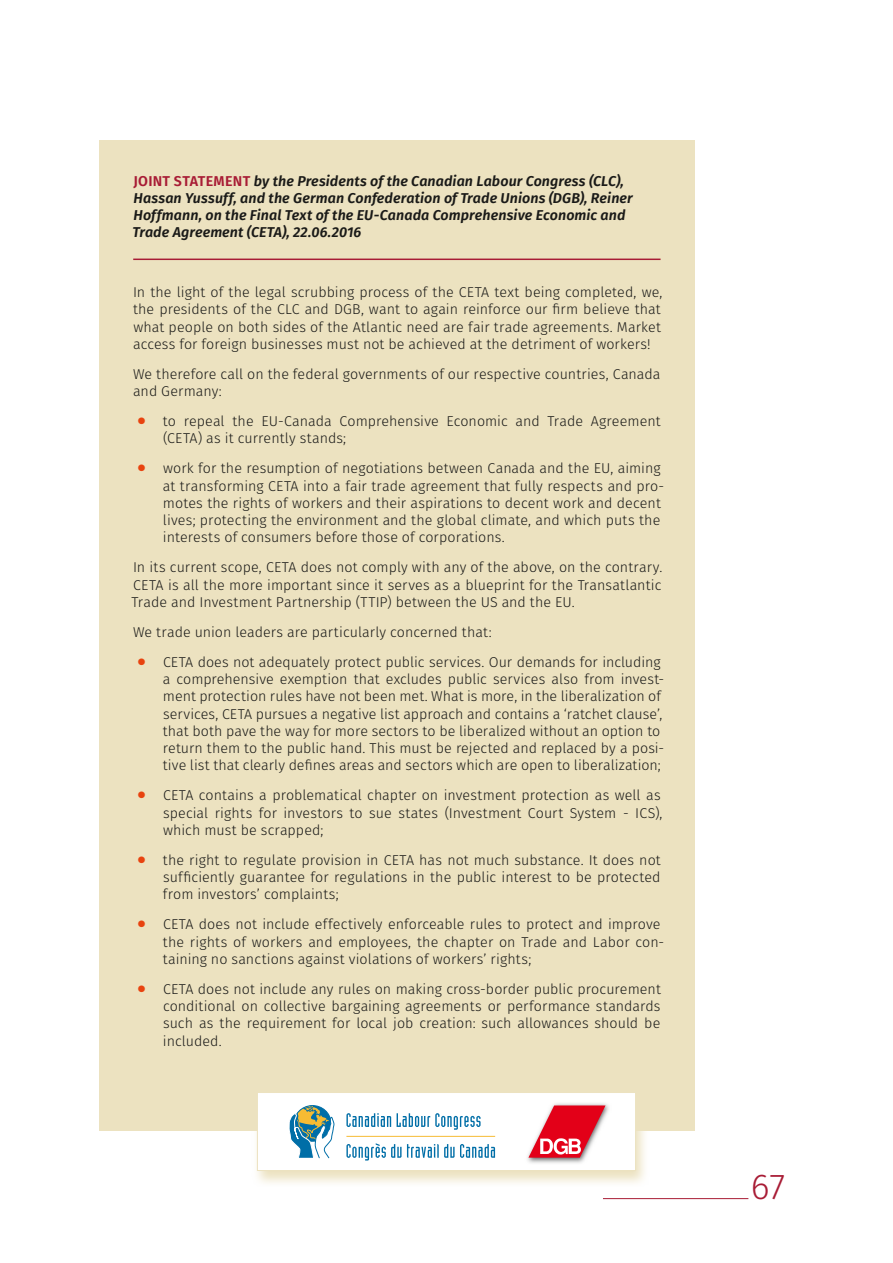
<style>
.page{position:relative;width:893px;height:1263px;background:#fff}
.page>*{position:absolute;margin:0;border:0;box-sizing:border-box;transform-origin:0 0}
.t1{font:300 36px "Fira Sans";color:#a81c35}
.t2{font:300 14.25px/17.2px "Fira Sans";letter-spacing:.005em;color:#1a1a18}
.t3{font:italic 600 14.25px/17.2px "Fira Sans";letter-spacing:.005em;color:#1a1a18}
.s1{font-style:normal;color:#a81c35}
.s2{font-weight:700;font-size:24px;color:#e8430f}
</style>
<div class="page">
<hr style="left:603px;top:1198px;width:145px;height:1px;background:#a81c35">
<div style="left:99px;top:140px;width:596px;height:991px;background:#ece2c0"></div>
<hr style="left:133px;top:259px;width:528px;height:1px;background:#a81c35">
<svg style="left:256px;top:1131px;width:389px;height:52px;background:#f2ecd8"></svg>
<div style="left:257px;top:1092px;width:379px;height:79px;background:#fff;border:1px solid #ece2c0"></div>
<img style="left:527px;top:1103px;width:82px;height:60px">
<svg style="left:528px;top:1105px;width:77px;height:53px"></svg>
<svg style="left:289px;top:1105px;width:45px;height:54px"></svg>
<svg style="left:346px;top:1113px;width:45px;height:14px"></svg>
<svg style="left:397px;top:1113px;width:84px;height:17px"></svg>
<svg style="left:346px;top:1143px;width:149px;height:17px"></svg>
<hr style="left:346px;top:1136px;width:149px;height:1px;background:#f6bb33">
<p class="t3" style="left:133px;top:172px;width:502px"><span class="s1">JOINT STATEMENT</span> by the Presidents of the Canadian Labour Congress (CLC), Hassan Yussuff, and the German Confederation of Trade Unions (DGB), Reiner Hoffmann, on the Final Text of the EU-Canada Comprehensive Economic and Trade Agreement (CETA), 22.06.2016</p>
<p class="t2" style="left:133px;top:283px;width:531px">In the light of the legal scrubbing process of the CETA text being completed, we, the presidents of the CLC and DGB, want to again reinforce our firm believe that what people on both sides of the Atlantic need are fair trade agreements. Market access for foreign businesses must not be achieved at the detriment of workers!</p>
<p class="t2" style="left:133px;top:365px;width:529px">We therefore call on the federal governments of our respective countries, Canada and Germany:</p>
<p class="t2" style="left:163px;top:412px;width:499px;text-indent:-26px"><span class="s2">•</span> to repeal the EU-Canada Comprehensive Economic and Trade Agreement (CETA) as it currently stands;</p>
<p class="t2" style="left:163px;top:460px;width:503px;text-indent:-26px"><span class="s2">•</span> work for the resumption of negotiations between Canada and the EU, aiming at transforming CETA into a fair trade agreement that fully respects and pro&shy;motes the rights of workers and their aspirations to decent work and decent lives; protecting the environment and the global climate, and which puts the interests of consumers before those of corporations.</p>
<p class="t2" style="left:132px;top:559px;width:532px;text-align:justify">In its current scope, CETA does not comply with any of the above, on the contrary.<br>CETA is all the more important since it serves as a blueprint for the Transatlantic Trade and Investment Partnership (TTIP) between the US and the EU.</p>
<p class="t2" style="left:133px;top:623px;width:360px">We trade union leaders are particularly concerned that:</p>
<p class="t2" style="left:163px;top:653px;width:503px;text-indent:-25px"><span class="s2">•</span> CETA does not adequately protect public services. Our demands for including a comprehensive exemption that excludes public services also from invest&shy;ment protection rules have not been met. What is more, in the liberalization of services, CETA pursues a negative list approach and contains a ‘ratchet clause’, that both pave the way for more sectors to be liberalized without an option to return them to the public hand. This must be rejected and replaced by a posi&shy;tive list that clearly defines areas and sectors which are open to liberalization;</p>
<p class="t2" style="left:163px;top:787px;width:501px;text-indent:-26px"><span class="s2">•</span> CETA contains a problematical chapter on investment protection as well as special rights for investors to sue states (Investment Court System - ICS), which must be scrapped;</p>
<p class="t2" style="left:163px;top:851px;width:499px;text-align:justify;text-indent:-26px"><span class="s2">•</span> the right to regulate provision in CETA has not much substance. It does not sufficiently guarantee for regulations in the public interest to be protected from investors’ complaints;</p>
<p class="t2" style="left:163px;top:916px;width:503px;text-indent:-26px"><span class="s2">•</span> CETA does not include effectively enforceable rules to protect and improve the rights of workers and employees, the chapter on Trade and Labor con&shy;taining no sanctions against violations of workers’ rights;</p>
<p class="t2" style="left:163px;top:980px;width:499px;text-align:justify;text-indent:-26px"><span class="s2">•</span> CETA does not include any rules on making cross-border public procurement conditional on collective bargaining agreements or performance standards such as the requirement for local job creation: such allowances should be included.</p>
<h1 class="t1" style="left:751px;top:1161px;width:36px">67</h1>
</div>
